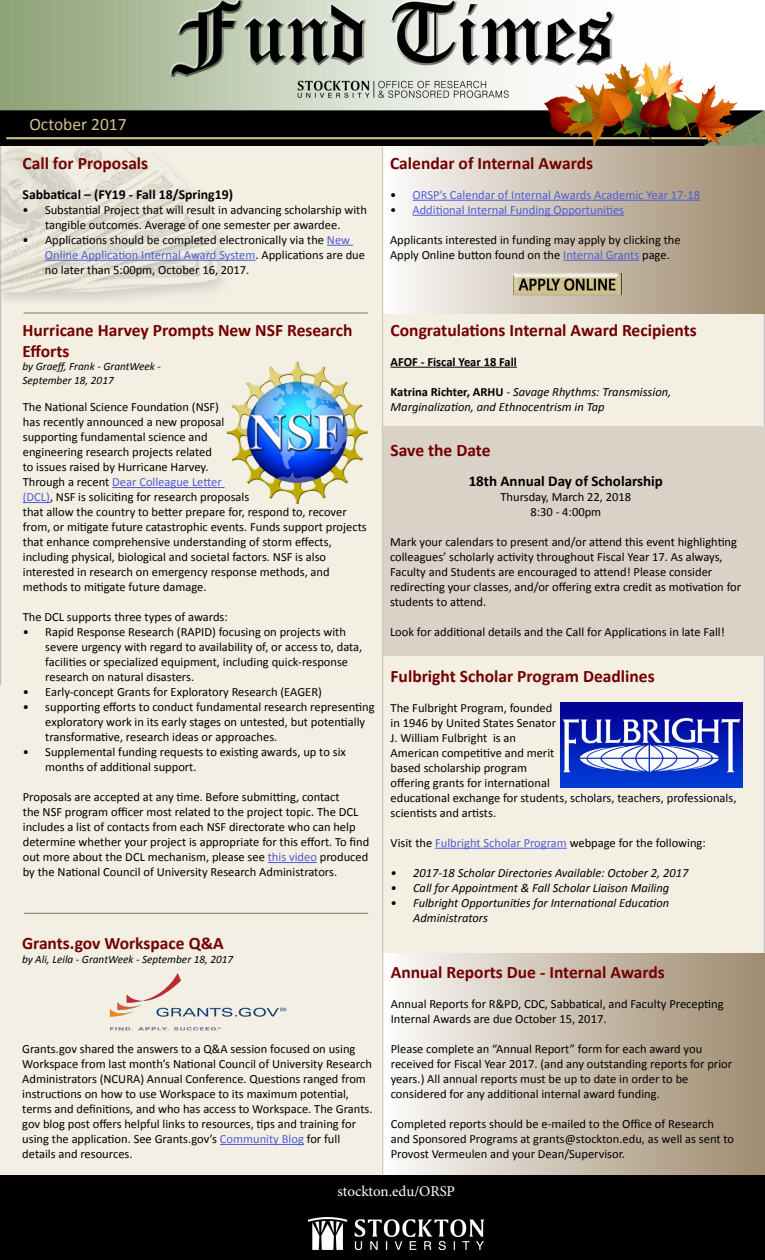
<style>
.page{position:relative;width:765px;height:1260px;background:#fff}
.page>*{position:absolute;margin:0;border:0;box-sizing:border-box;transform-origin:0 0}
.t1{font:700 17.5px/21px "Calibri";color:#730000}
.t2{font:17.5px "Calibri";color:#d0c18f}
.t3{font:700 15px "Calibri";color:#000}
.t4{font:15px "Minion Pro";letter-spacing:-.005em;color:#fff}
.t5{font:700 13.75px "Calibri";color:#000}
.t6{font:12.5px/15px "Calibri";color:#000}
.t7{font:italic 12.5px/15px "Calibri";color:#000}
.t8{font:12.5px "Calibri";color:#4f5cd6}
.t9{font:700 12.5px "Calibri";color:#000}
.t10{font:italic 11.25px/13.5px "Calibri";color:#000}
.s1{color:#4f5cd6}
.s2{color:#000}
.s3{font-weight:700;font-style:normal}
</style>
<div class="page">
<div style="left:1px;top:1px;width:763px;height:1258px;background:#f3efe3"></div>
<img style="left:0;top:0;width:765px;height:146px">
<div style="left:1px;top:1176px;width:763px;height:83px;background:#000"></div>
<div style="left:0;top:1175px;width:765px;height:85px;border:1px solid #000"></div>
<img style="left:309px;top:1218px;width:175px;height:32px">
<svg style="left:0;top:136px;width:242px;height:168px"></svg>
<svg style="left:327px;top:245px;width:26px;height:1px"></svg>
<hr style="left:45px;top:260px;width:211px;height:1px;background:#4f5cd6">
<div style="left:383px;top:147px;width:382px;height:167px;background:linear-gradient(to right,#faf8f7,#9d896e)"></div>
<hr style="left:391px;top:367px;width:126px;height:1px;background:#000">
<hr style="left:382px;top:147px;width:1px;height:411px;background:#d2c8bd">
<div style="left:383px;top:426px;width:382px;height:229px;background:#dad1c7"></div>
<div style="left:0;top:685px;width:382px;height:490px;background:#f3efe4"></div>
<div style="left:383px;top:953px;width:382px;height:222px;background:linear-gradient(to right,#fbf9f7,#9e8a6e)"></div>
<hr style="left:112px;top:487px;width:113px;height:1px;background:#4f5cd6">
<svg style="left:23px;top:502px;width:27px;height:1px"></svg>
<hr style="left:268px;top:862px;width:49px;height:1px;background:#4f5cd6">
<hr style="left:382px;top:558px;width:1px;height:617px;background:#d2c8bd">
<hr style="left:220px;top:1144px;width:84px;height:1px;background:#4f5cd6">
<img style="left:109px;top:973px;width:178px;height:58px">
<img style="left:540px;top:58px;width:202px;height:89px">
<hr style="left:412px;top:200px;width:288px;height:1px;background:#4f5cd6">
<hr style="left:412px;top:215px;width:212px;height:1px;background:#4f5cd6">
<hr style="left:563px;top:260px;width:76px;height:1px;background:#4f5cd6">
<img style="left:224px;top:361px;width:144px;height:143px">
<hr style="left:24px;top:913px;width:344px;height:1px;background:#9f8c72">
<hr style="left:435px;top:848px;width:132px;height:1px;background:#4f5cd6">
<img style="left:561px;top:703px;width:181px;height:85px">
<img style="left:512px;top:273px;width:109px;height:22px">
<hr style="left:24px;top:312px;width:344px;height:2px;background:#9f8c72">
<h1 class="t2" style="left:29px;top:113px;width:99px">October 2017</h1>
<h1 class="t1" style="left:22px;top:153px;width:127px">Call for Proposals</h1>
<p class="t5" style="left:22px;top:185px;width:212px">Sabbatical – (FY19 - Fall 18/Spring19)</p>
<p class="t6" style="left:22px;top:202px;width:346px;text-align:center">• Substantial Project that will result in advancing scholarship with tangible outcomes. Average of one semester per awardee.</p>
<p class="t6" style="left:45px;top:232px;width:322px;text-indent:-22px">• Applications should be completed electronically via the <span class="s1">New<br>Online Application Internal Award System</span>. Applications are due no later than 5:00pm, October 16, 2017.</p>
<h1 class="t1" style="left:390px;top:153px;width:205px">Calendar of Internal Awards</h1>
<p class="t8" style="left:390px;top:187px;width:312px"><span class="s2">•</span> ORSP’s Calendar of Internal Awards Academic Year 17-18</p>
<p class="t8" style="left:390px;top:202px;width:236px"><span class="s2">•</span> Additional Internal Funding Opportunities</p>
<p class="t6" style="left:390px;top:232px;width:292px">Applicants interested in funding may apply by clicking the<br>Apply Online button found on the <span class="s1">Internal Grants</span> page.</p>
<h1 class="t1" style="left:22px;top:319px;width:332px">Hurricane Harvey Prompts New NSF Research<br>Efforts</h1>
<p class="t10" style="left:22px;top:359px;width:140px">by Graeff, Frank - GrantWeek -<br>September 18, 2017</p>
<p class="t6" style="left:23px;top:400px;width:345px">The National Science Foundation (NSF)<br>has recently announced a new proposal<br>supporting fundamental science and<br>engineering research projects related<br>to issues raised by Hurricane Harvey.<br>Through a recent <span class="s1">Dear Colleague Letter<br>(DCL)</span>, NSF is soliciting for research proposals<br>that allow the country to better prepare for, respond to, recover from, or mitigate future catastrophic events. Funds support projects that enhance comprehensive understanding of storm effects, including physical, biological and societal factors. NSF is also interested in research on emergency response methods, and methods to mitigate future damage.</p>
<p class="t6" style="left:23px;top:610px;width:207px">The DCL supports three types of awards:</p>
<p class="t6" style="left:45px;top:625px;width:319px;text-indent:-22px">• Rapid Response Research (RAPID) focusing on projects with severe urgency with regard to availability of, or access to, data, facilities or specialized equipment, including quick-response research on natural disasters.</p>
<p class="t6" style="left:23px;top:685px;width:301px">• Early-concept Grants for Exploratory Research (EAGER)</p>
<p class="t6" style="left:45px;top:700px;width:331px;text-indent:-22px">• supporting efforts to conduct fundamental research representing exploratory work in its early stages on untested, but potentially transformative, research ideas or approaches.</p>
<p class="t6" style="left:45px;top:745px;width:302px;text-indent:-22px">• Supplemental funding requests to existing awards, up to six months of additional support.</p>
<p class="t6" style="left:23px;top:790px;width:348px">Proposals are accepted at any time. Before submitting, contact<br>the NSF program officer most related to the project topic. The DCL includes a list of contacts from each NSF directorate who can help determine whether your project is appropriate for this effort. To find out more about the DCL mechanism, please see <span class="s1">this video</span> produced by the National Council of University Research Administrators.</p>
<h1 class="t1" style="left:22px;top:933px;width:203px">Grants.gov Workspace Q&amp;A</h1>
<p class="t10" style="left:22px;top:952px;width:213px">by Ali, Leila - GrantWeek - September 18, 2017</p>
<p class="t6" style="left:22px;top:1041px;width:352px">Grants.gov shared the answers to a Q&amp;A session focused on using Workspace from last month’s National Council of University Research Administrators (NCURA) Annual Conference. Questions ranged from instructions on how to use Workspace to its maximum potential, terms and definitions, and who has access to Workspace. The Grants. gov blog post offers helpful links to resources, tips and training for using the application. See Grants.gov’s <span class="s1">Community Blog</span> for full details and resources.</p>
<h1 class="t1" style="left:391px;top:319px;width:308px">Congratulations Internal Award Recipients</h1>
<p class="t9" style="left:391px;top:354px;width:128px">AFOF - Fiscal Year 18 Fall</p>
<p class="t7" style="left:391px;top:384px;width:282px"><span class="s3">Katrina Richter, ARHU</span> - Savage Rhythms: Transmission,<br>Marginalization, and Ethnocentrism in Tap</p>
<h1 class="t1" style="left:391px;top:440px;width:101px">Save the Date</h1>
<p class="t3" style="left:469px;top:471px;width:196px">18th Annual Day of Scholarship</p>
<p class="t6" style="left:500px;top:489px;width:132px;text-align:center">Thursday, March 22, 2018<br>8:30 - 4:00pm</p>
<p class="t6" style="left:390px;top:534px;width:353px">Mark your calendars to present and/or attend this event highlighting colleagues’ scholarly activity throughout Fiscal Year 17. As always, Faculty and Students are encouraged to attend! Please consider redirecting your classes, and/or offering extra credit as motivation for students to attend.</p>
<p class="t6" style="left:390px;top:624px;width:336px">Look for additional details and the Call for Applications in late Fall!</p>
<h1 class="t1" style="left:391px;top:666px;width:266px">Fulbright Scholar Program Deadlines</h1>
<p class="t6" style="left:391px;top:700px;width:347px">The Fulbright Program, founded<br>in 1946 by United States Senator<br>J. William Fulbright is an<br>American competitive and merit<br>based scholarship program<br>offering grants for international<br>educational exchange for students, scholars, teachers, professionals, scientists and artists.</p>
<p class="t6" style="left:391px;top:835px;width:317px">Visit the <span class="s1">Fulbright Scholar Program</span> webpage for the following:</p>
<p class="t7" style="left:391px;top:865px;width:299px">• 2017-18 Scholar Directories Available: October 2, 2017</p>
<p class="t7" style="left:391px;top:880px;width:280px">• Call for Appointment &amp; Fall Scholar Liaison Mailing</p>
<p class="t7" style="left:413px;top:895px;width:258px;text-indent:-22px">• Fulbright Opportunities for International Education<br>Administrators</p>
<h1 class="t1" style="left:391px;top:962px;width:276px">Annual Reports Due - Internal Awards</h1>
<p class="t6" style="left:391px;top:996px;width:334px">Annual Reports for R&amp;PD, CDC, Sabbatical, and Faculty Precepting<br>Internal Awards are due October 15, 2017.</p>
<p class="t6" style="left:391px;top:1041px;width:343px">Please complete an “Annual Report” form for each award you received for Fiscal Year 2017. (and any outstanding reports for prior years.) All annual reports must be up to date in order to be considered for any additional internal award funding.</p>
<p class="t6" style="left:391px;top:1116px;width:345px">Completed reports should be e-mailed to the Office of Research and Sponsored Programs at grants@stockton.edu, as well as sent to<br>Provost Vermeulen and your Dean/Supervisor.</p>
<p class="t4" style="left:337px;top:1181px;width:119px">stockton.edu/ORSP</p>
</div>
